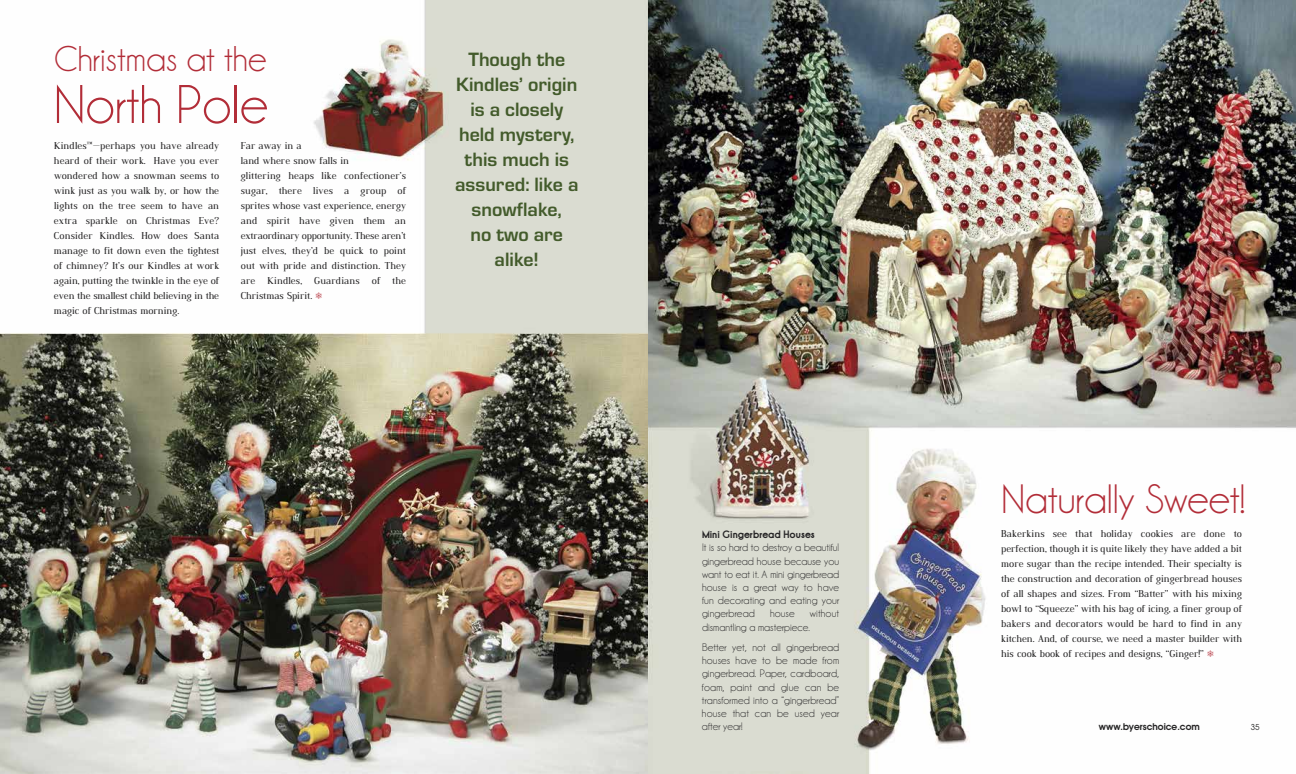
<style>
.page{position:relative;width:1296px;height:774px;background:#fff}
.page>*{position:absolute;margin:0;border:0;box-sizing:border-box;transform-origin:0 0}
.t1{font:55px "Champagne&Limousines";color:#b22d38}
.t2{font:41.5px "Champagne&Limousines";color:#b22d38}
.t3{font:36.2px "Champagne&Limousines";color:#b22d38}
.t4{font:700 20px/25px "Eurostile T";color:#435b2b;text-align:center}
.t5{font:11px/13.2px "Champagne&Limousines";letter-spacing:.01em;color:#272627;text-align:justify}
.t6{font:700 11px "Champagne&Limousines Thick";color:#272627}
.t7{font:9.8px/15px "Dustismo Roman";color:#272627;text-align:justify}
.t8{font:600 9px "Avant Garde";color:#272627}
.t9{font:8px "Avant Garde";color:#272627}
.s1{color:#b22d38}
</style>
<div class="page">
<img style="left:648px;top:0;width:648px;height:774px">
<img style="left:0;top:0;width:648px;height:774px">
<h3 class="t3" style="left:54px;top:38px;width:214px">Christmas at the</h3>
<h1 class="t1" style="left:54px;top:73px;width:215px">North Pole</h1>
<p class="t7" style="left:54px;top:137px;width:167px">Kindles<sup>™</sup>—perhaps you have already heard of their work. Have you ever wondered how a snowman seems to wink just as you walk by, or how the lights on the tree seem to have an extra sparkle on Christmas Eve?<br>Consider Kindles. How does Santa manage to fit down even the tightest of chimney? It’s our Kindles at work again, putting the twinkle in the eye of even the smallest child believing in the magic of Christmas morning.</p>
<p class="t7" style="left:241px;top:137px;width:167px;text-align:left">Far away in a<br>land where snow falls in<br>glittering heaps like confectioner’s sugar, there lives a group of sprites whose vast experience, energy and spirit have given them an extraordinary opportunity. These aren’t just elves, they’d be quick to point out with pride and distinction. They are Kindles, Guardians of the<br>Christmas Spirit. <span class="s1">❅</span></p>
<h3 class="t4" style="left:455px;top:47px;width:125px">Though the<br>Kindles’ origin is a closely held mystery, this much is assured: like a snowflake,<br>no two are alike!</h3>
<p class="t6" style="left:702px;top:528px;width:114px">Mini Gingerbread Houses</p>
<p class="t5" style="left:702px;top:541px;width:139px">It is so hard to destroy a beautiful gingerbread house because you want to eat it. A mini gingerbread house is a great way to have fun decorating and eating your gingerbread</p>
<p class="t5" style="left:770px;top:607px;width:26px">house</p>
<p class="t5" style="left:810px;top:607px;width:31px">without</p>
<p class="t5" style="left:702px;top:617px;width:139px;line-height:20.4px">dismantling a masterpiece.<br>Better yet, not all gingerbread</p>
<p class="t5" style="left:702px;top:654px;width:139px">houses have to be made from gingerbread. Paper, cardboard, foam, paint and glue can be transformed into a “gingerbread” house that can be used year after year!</p>
<h2 class="t2" style="left:1002px;top:476px;width:245px">Naturally Sweet!</h2>
<p class="t7" style="left:1001px;top:525px;width:242px">Bakerkins see that holiday cookies are done to perfection, though it is quite likely they have added a bit more sugar than the recipe intended. Their specialty is the construction and decoration of gingerbread houses of all shapes and sizes. From “Batter” with his mixing bowl to “Squeeze” with his bag of icing, a finer group of bakers and decorators would be hard to find in any kitchen. And, of course, we need a master builder with his cook book of recipes and designs, “Ginger!” <span class="s1">❅</span></p>
<p class="t8" style="left:1099px;top:721px;width:102px">www.byerschoice.com</p>
<p class="t9" style="left:1251px;top:722px;width:10px">35</p>
</div>
